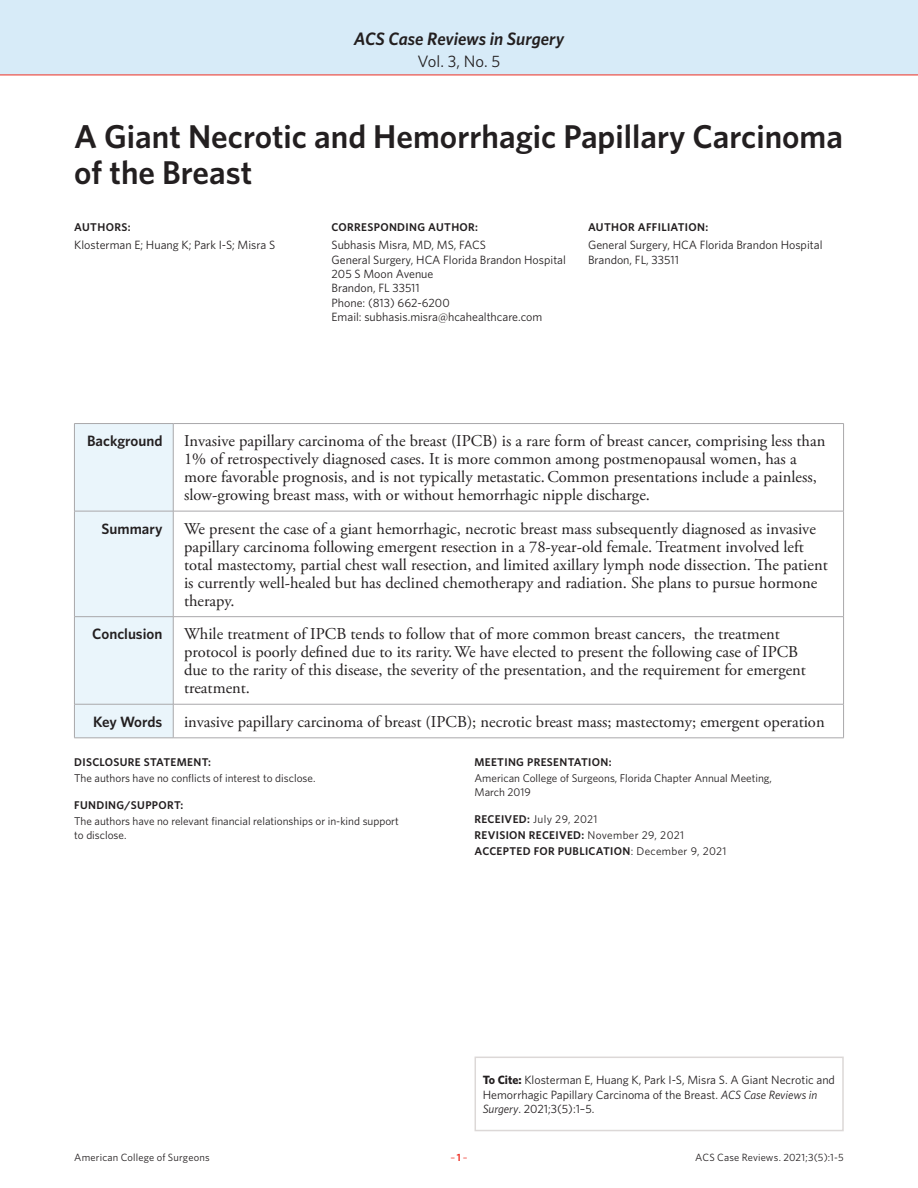
<style>
.page{position:relative;width:918px;height:1188px;background:#fff}
.page>*{position:absolute;margin:0;border:0;box-sizing:border-box;transform-origin:0 0}
.Article_Title{font:600 33px/36px "Whitney";color:#231f20}
.t1{font:italic 600 18px "Whitney";letter-spacing:-.005em;color:#231f20}
.Chart_Body{font:16.5px/18px "Adobe Garamond Pro";color:#231f20}
.t2{font:16.5px "Whitney";color:#231f20}
.Chart_Head{font:600 15px "Whitney";color:#231f20}
.Authors_Body{font:12px/14.4px "Whitney";color:#231f20}
.Authors_Head{font:600 11.25px "Whitney";letter-spacing:.03em;color:#231f20}
.Article_Body_no_inde{font:11.25px/13.5px "Whitney";color:#231f20}
.Authors_Body-2{font:11.25px "Whitney";color:#231f20}
.Authors_Head-2{font:11.25px "Whitney";letter-spacing:.03em;color:#231f20}
.t3{font:10.5px "Whitney";letter-spacing:.015em;color:#231f20}
.t4{font:10.5px "Whitney";color:#ee2e22}
.s1{font-weight:600}
.s2{font-weight:400}
.s3{font-weight:700}
.s4{font-style:italic}
</style>
<div class="page">
<div style="left:0;top:0;width:918px;height:75px;background:#d7ebf8"></div>
<hr style="left:0;top:75px;width:918px;height:1px;background:#ee2e22">
<div style="left:75px;top:424px;width:98px;height:314px;background:#eaf5fb"></div>
<hr style="left:74px;top:423px;width:99px;height:1px;background:#a9a8aa">
<hr style="left:74px;top:424px;width:1px;height:87px;background:#a9a8aa">
<hr style="left:173px;top:423px;width:671px;height:1px;background:#a9a8aa">
<hr style="left:173px;top:424px;width:1px;height:87px;background:#a9a8aa">
<hr style="left:843px;top:424px;width:1px;height:87px;background:#a9a8aa">
<hr style="left:74px;top:511px;width:99px;height:1px;background:#a9a8aa">
<hr style="left:74px;top:511px;width:1px;height:105px;background:#a9a8aa">
<hr style="left:173px;top:511px;width:671px;height:1px;background:#a9a8aa">
<hr style="left:173px;top:511px;width:1px;height:105px;background:#a9a8aa">
<hr style="left:843px;top:511px;width:1px;height:105px;background:#a9a8aa">
<hr style="left:74px;top:616px;width:99px;height:1px;background:#a9a8aa">
<hr style="left:74px;top:617px;width:1px;height:87px;background:#a9a8aa">
<hr style="left:173px;top:616px;width:671px;height:1px;background:#a9a8aa">
<hr style="left:173px;top:617px;width:1px;height:87px;background:#a9a8aa">
<hr style="left:843px;top:617px;width:1px;height:87px;background:#a9a8aa">
<hr style="left:74px;top:704px;width:99px;height:1px;background:#a9a8aa">
<hr style="left:74px;top:704px;width:1px;height:34px;background:#a9a8aa">
<hr style="left:173px;top:704px;width:671px;height:1px;background:#a9a8aa">
<hr style="left:173px;top:704px;width:1px;height:34px;background:#a9a8aa">
<hr style="left:843px;top:704px;width:1px;height:34px;background:#a9a8aa">
<hr style="left:74px;top:738px;width:99px;height:1px;background:#a9a8aa">
<hr style="left:173px;top:738px;width:671px;height:1px;background:#a9a8aa">
<div style="left:475px;top:1057px;width:369px;height:74px;border:2px solid #dcd8d7"></div>
<p class="t1" style="left:354px;top:26px;width:212px">ACS Case Reviews in Surgery</p>
<p class="t2" style="left:418px;top:50px;width:84px">Vol. 3, No. 5</p>
<p class="Article_Title" style="left:74px;top:118px;width:770px">A Giant Necrotic and Hemorrhagic Papillary Carcinoma of the Breast</p>
<p class="Authors_Head" style="left:74px;top:220px;width:58px">AUTHORS:</p>
<p class="Authors_Head" style="left:332px;top:220px;width:148px">CORRESPONDING AUTHOR:</p>
<p class="Authors_Head" style="left:588px;top:220px;width:122px">AUTHOR AFFILIATION:</p>
<p class="Authors_Body" style="left:74px;top:238px;width:202px">Klosterman E; Huang K; Park I-S; Misra S</p>
<p class="Authors_Body" style="left:332px;top:238px;width:156px">Subhasis Misra, MD, MS, FACS</p>
<p class="Authors_Body" style="left:332px;top:252px;width:236px">General Surgery, HCA Florida Brandon Hospital</p>
<p class="Authors_Body" style="left:332px;top:266px;width:103px">205 S Moon Avenue</p>
<p class="Authors_Body" style="left:332px;top:281px;width:90px">Brandon, FL 33511</p>
<p class="Authors_Body" style="left:332px;top:295px;width:120px">Phone: (813) 662-6200</p>
<p class="Authors_Body" style="left:332px;top:310px;width:212px">Email: subhasis.misra@hcahealthcare.com</p>
<p class="Authors_Body" style="left:588px;top:238px;width:236px">General Surgery, HCA Florida Brandon Hospital<br>Brandon, FL, 33511</p>
<p class="Chart_Head" style="left:87px;top:431px;width:77px">Background</p>
<p class="Chart_Body" style="left:184px;top:433px;width:643px">Invasive papillary carcinoma of the breast (IPCB) is a rare form of breast cancer, comprising less than 1% of retrospectively diagnosed cases. It is more common among postmenopausal women, has a more favorable prognosis, and is not typically metastatic.Common presentations include a painless, slow-growing breast mass, with or without hemorrhagic nipple discharge.</p>
<p class="Chart_Head" style="left:102px;top:519px;width:62px">Summary</p>
<p class="Chart_Body" style="left:184px;top:520px;width:645px">We present the case of a giant hemorrhagic, necrotic breast mass subsequently diagnosed as invasive papillary carcinoma following emergent resection in a 78-year-old female. Treatment involved left total mastectomy, partial chest wall resection, and limited axillary lymph node dissection. The patient is currently well-healed but has declined chemotherapy and radiation. She plans to pursue hormone therapy.</p>
<p class="Chart_Head" style="left:92px;top:624px;width:72px">Conclusion</p>
<p class="Chart_Body" style="left:184px;top:626px;width:623px">While treatment of IPCB tends to follow that of more common breast cancers, the treatment protocol is poorly defined due to its rarity.We have elected to present the following case of IPCB due to the rarity of this disease, the severity of the presentation, and the requirement for emergent treatment.</p>
<p class="Chart_Head" style="left:93px;top:712px;width:71px">Key Words</p>
<p class="Chart_Body" style="left:184px;top:713px;width:642px">invasive papillary carcinoma of breast (IPCB); necrotic breast mass; mastectomy; emergent operation</p>
<p class="Authors_Head" style="left:74px;top:755px;width:138px">DISCLOSURE STATEMENT:</p>
<p class="Authors_Body-2" style="left:74px;top:771px;width:243px">The authors have no conflicts of interest to disclose.</p>
<p class="Authors_Head" style="left:74px;top:798px;width:111px">FUNDING/SUPPORT:</p>
<p class="Article_Body_no_inde" style="left:74px;top:815px;width:326px">The authors have no relevant financial relationships or in-kind support to disclose.</p>
<p class="Authors_Head" style="left:475px;top:755px;width:139px">MEETING PRESENTATION:</p>
<p class="Article_Body_no_inde" style="left:475px;top:771px;width:299px">American College of Surgeons, Florida Chapter Annual Meeting,<br>March 2019</p>
<p class="Authors_Head-2" style="left:475px;top:811px;width:125px"><span class="s1">RECEIVED:</span> July 29, 2021</p>
<p class="Authors_Head" style="left:475px;top:828px;width:211px">REVISION RECEIVED: <span class="s2">November 29, 2021</span></p>
<p class="Authors_Head" style="left:475px;top:844px;width:254px">ACCEPTED FOR PUBLICATION<span class="s2">: December 9, 2021</span></p>
<p class="Authors_Body" style="left:483px;top:1073px;width:354px"><span class="s3">To Cite:</span> Klosterman E, Huang K, Park I-S, Misra S. A Giant Necrotic and<br>Hemorrhagic Papillary Carcinoma of the Breast. <span class="s4">ACS Case Reviews in<br>Surgery</span>. 2021;3(5):1–5.</p>
<p class="t3" style="left:74px;top:1150px;width:137px">American College of Surgeons</p>
<p class="t4" style="left:450px;top:1150px;width:19px">–<span class="s1">1</span>–</p>
<p class="t3" style="left:695px;top:1150px;width:150px">ACS Case Reviews. 2021;3(5):1-5</p>
</div>
